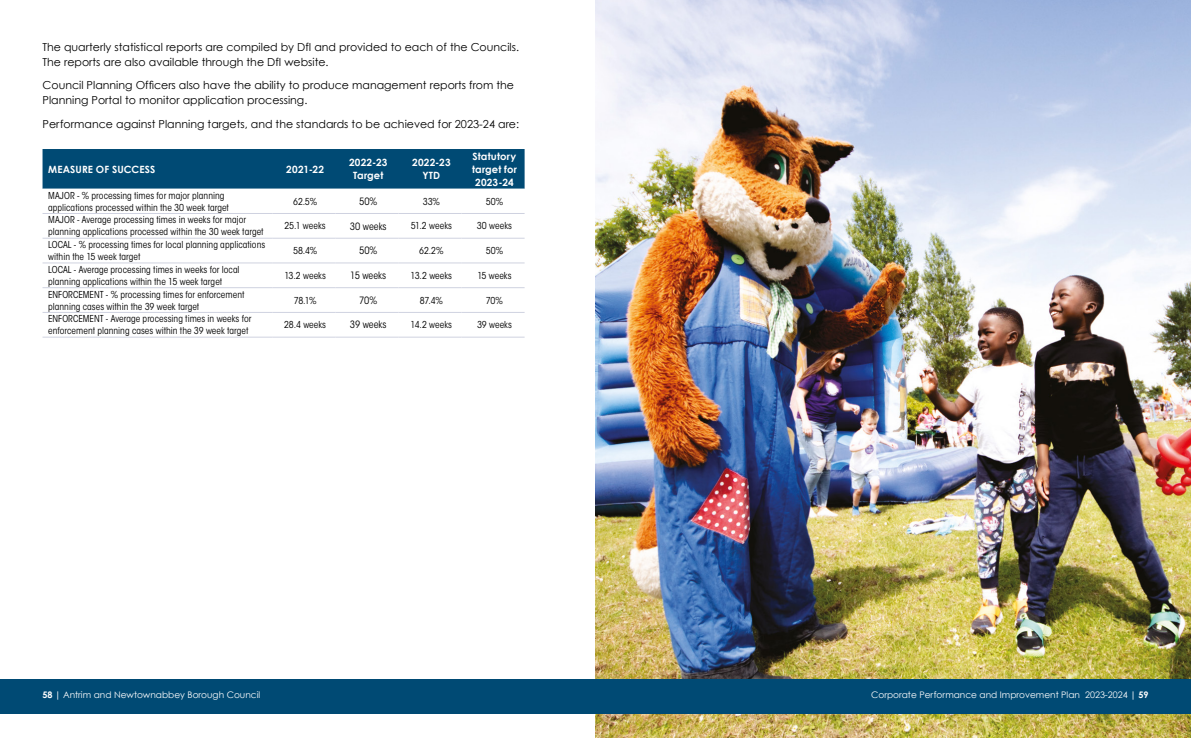
<style>
.page{position:relative;width:1191px;height:738px;background:#fff}
.page>*{position:absolute;margin:0;border:0;box-sizing:border-box;transform-origin:0 0}
.t1{font:11px/15px "Century Gothic";color:#000}
.t2{font:700 10px/13px "Century Gothic";letter-spacing:.015em;color:#fff;text-align:center}
.t3{font:condensed 10px "ITC Avant Garde Std";color:#000}
.t4{font:condensed 9.5px/12px "ITC Avant Garde Std";letter-spacing:.005em;color:#000}
.t5{font:9px "Century Gothic";color:#fff}
.s1{font-weight:700}
</style>
<div class="page">
<div style="left:43px;top:149px;width:481px;height:40px;background:#004a74"></div>
<svg style="left:43px;top:237px;width:481px;height:27px"></svg>
<hr style="left:43px;top:213px;width:229px;height:1px;background:#cfd2e0">
<hr style="left:272px;top:213px;width:63px;height:1px;background:#cfd2e0">
<hr style="left:335px;top:213px;width:63px;height:1px;background:#cfd2e0">
<hr style="left:398px;top:213px;width:63px;height:1px;background:#cfd2e0">
<hr style="left:461px;top:213px;width:63px;height:1px;background:#cfd2e0">
<hr style="left:43px;top:238px;width:229px;height:1px;background:#cfd2e0">
<hr style="left:272px;top:238px;width:63px;height:1px;background:#cfd2e0">
<hr style="left:335px;top:238px;width:63px;height:1px;background:#cfd2e0">
<hr style="left:398px;top:238px;width:63px;height:1px;background:#cfd2e0">
<hr style="left:461px;top:238px;width:63px;height:1px;background:#cfd2e0">
<hr style="left:43px;top:262px;width:229px;height:1px;background:#cfd2e0">
<hr style="left:272px;top:262px;width:63px;height:1px;background:#cfd2e0">
<hr style="left:335px;top:262px;width:63px;height:1px;background:#cfd2e0">
<hr style="left:398px;top:262px;width:63px;height:1px;background:#cfd2e0">
<hr style="left:461px;top:262px;width:63px;height:1px;background:#cfd2e0">
<hr style="left:43px;top:287px;width:229px;height:1px;background:#cfd2e0">
<hr style="left:272px;top:287px;width:63px;height:1px;background:#cfd2e0">
<hr style="left:335px;top:287px;width:63px;height:1px;background:#cfd2e0">
<hr style="left:398px;top:287px;width:63px;height:1px;background:#cfd2e0">
<hr style="left:461px;top:287px;width:63px;height:1px;background:#cfd2e0">
<hr style="left:43px;top:312px;width:229px;height:1px;background:#cfd2e0">
<hr style="left:272px;top:312px;width:63px;height:1px;background:#cfd2e0">
<hr style="left:335px;top:312px;width:63px;height:1px;background:#cfd2e0">
<hr style="left:398px;top:312px;width:63px;height:1px;background:#cfd2e0">
<hr style="left:461px;top:312px;width:63px;height:1px;background:#cfd2e0">
<hr style="left:43px;top:336px;width:229px;height:1px;background:#cfd2e0">
<hr style="left:272px;top:336px;width:63px;height:1px;background:#cfd2e0">
<hr style="left:335px;top:336px;width:63px;height:1px;background:#cfd2e0">
<hr style="left:398px;top:336px;width:63px;height:1px;background:#cfd2e0">
<hr style="left:461px;top:336px;width:63px;height:1px;background:#cfd2e0">
<img style="left:595px;top:0;width:596px;height:737px">
<div style="left:0;top:679px;width:1191px;height:34px;background:#004a74"></div>
<p class="t1" style="left:43px;top:39px;width:478px">The quarterly statistical reports are compiled by DfI and provided to each of the Councils.<br>The reports are also available through the DfI website.</p>
<p class="t1" style="left:43px;top:78px;width:473px">Council Planning Officers also have the ability to produce management reports from the<br>Planning Portal to monitor application processing.</p>
<p class="t1" style="left:43px;top:116px;width:478px">Performance against Planning targets, and the standards to be achieved for 2023-24 are:</p>
<p class="t2" style="left:48px;top:162px;width:109px">MEASURE OF SUCCESS</p>
<p class="t2" style="left:286px;top:162px;width:39px">2021-22</p>
<p class="t2" style="left:349px;top:156px;width:40px">2022-23<br>Target</p>
<p class="t2" style="left:412px;top:156px;width:40px">2022-23<br>YTD</p>
<p class="t2" style="left:472px;top:149px;width:46px">Statutory target for<br>2023-24</p>
<p class="t4" style="left:48px;top:189px;width:182px">MAJOR - % processing times for major planning applications processed within the 30 week target</p>
<p class="t4" style="left:293px;top:195px;width:25px">62.5%</p>
<p class="t3" style="left:359px;top:195px;width:20px">50%</p>
<p class="t4" style="left:423px;top:195px;width:19px">33%</p>
<p class="t4" style="left:486px;top:195px;width:19px">50%</p>
<p class="t4" style="left:48px;top:214px;width:217px">MAJOR - Average processing times in weeks for major planning applications processed within the 30 week target</p>
<p class="t4" style="left:285px;top:220px;width:43px">25.1 weeks</p>
<p class="t3" style="left:350px;top:220px;width:38px">30 weeks</p>
<p class="t4" style="left:411px;top:220px;width:43px">51.2 weeks</p>
<p class="t4" style="left:477px;top:220px;width:37px">30 weeks</p>
<p class="t4" style="left:48px;top:238px;width:219px">LOCAL - % processing times for local planning applications within the 15 week target</p>
<p class="t4" style="left:293px;top:244px;width:26px">58.4%</p>
<p class="t3" style="left:359px;top:244px;width:20px">50%</p>
<p class="t4" style="left:419px;top:244px;width:26px">62.2%</p>
<p class="t4" style="left:486px;top:244px;width:19px">50%</p>
<p class="t4" style="left:48px;top:263px;width:193px">LOCAL - Average processing times in weeks for local planning applications within the 15 week target</p>
<p class="t4" style="left:284px;top:269px;width:43px">13.2 weeks</p>
<p class="t3" style="left:350px;top:269px;width:37px">15 weeks</p>
<p class="t4" style="left:410px;top:269px;width:43px">13.2 weeks</p>
<p class="t4" style="left:477px;top:269px;width:36px">15 weeks</p>
<p class="t4" style="left:48px;top:288px;width:198px">ENFORCEMENT - % processing times for enforcement planning cases within the 39 week target</p>
<p class="t4" style="left:294px;top:294px;width:24px">78.1%</p>
<p class="t3" style="left:359px;top:294px;width:20px">70%</p>
<p class="t4" style="left:420px;top:294px;width:24px">87.4%</p>
<p class="t4" style="left:486px;top:294px;width:19px">70%</p>
<p class="t4" style="left:48px;top:312px;width:205px">ENFORCEMENT - Average processing times in weeks for enforcement planning cases within the 39 week target</p>
<p class="t4" style="left:284px;top:318px;width:43px">28.4 weeks</p>
<p class="t3" style="left:350px;top:318px;width:38px">39 weeks</p>
<p class="t4" style="left:410px;top:318px;width:43px">14.2 weeks</p>
<p class="t4" style="left:477px;top:318px;width:36px">39 weeks</p>
<p class="t5" style="left:43px;top:689px;width:219px"><span class="s1">58 |</span> Antrim and Newtownabbey Borough Council</p>
<p class="t5" style="left:871px;top:688px;width:279px">Corporate Performance and Improvement Plan 2023-2024 <span class="s1">| 59</span></p>
</div>
